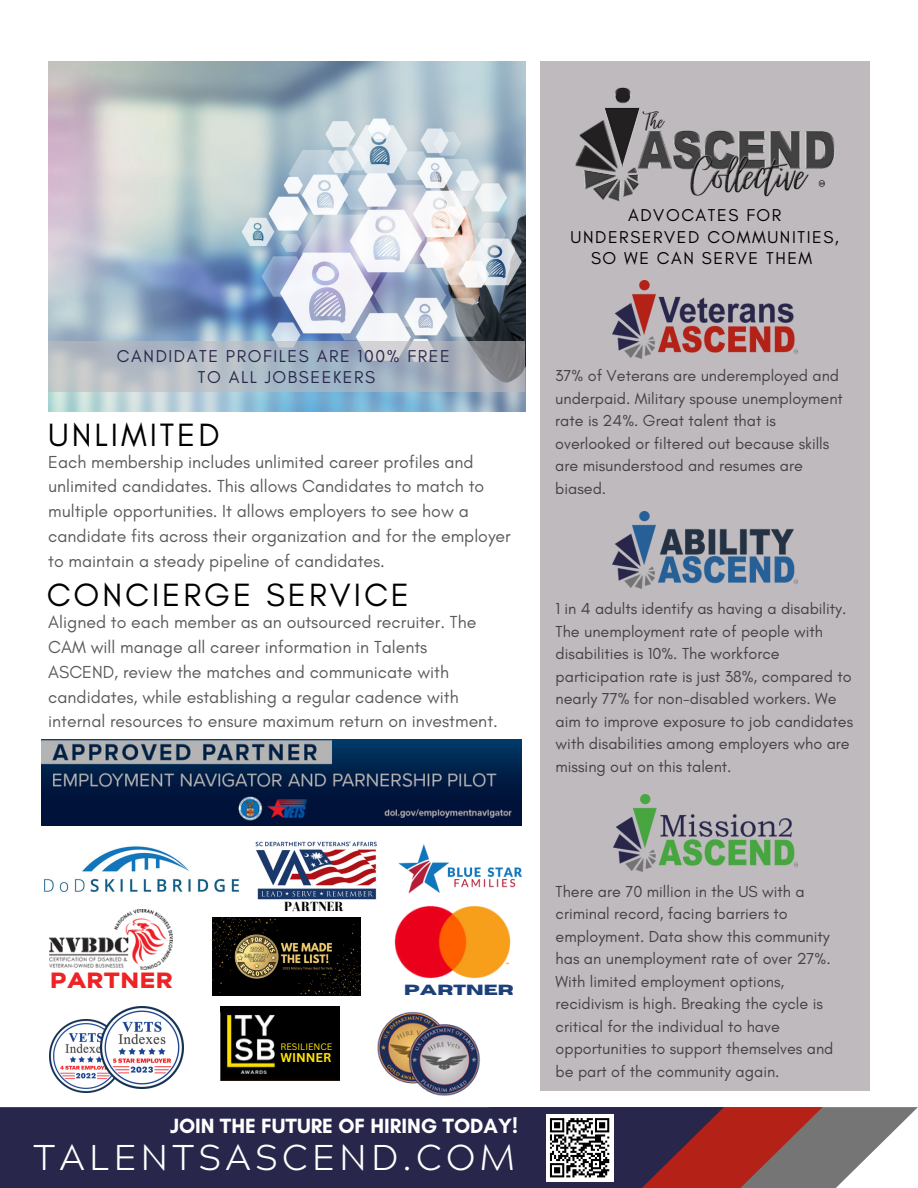
<style>
.page{position:relative;width:918px;height:1188px;background:#fff}
.page>*{position:absolute;margin:0;border:0;box-sizing:border-box;transform-origin:0 0}
.t1{font:300 35.85px "Acherus Grotesque";letter-spacing:.12em;color:#fff}
.t2{font:32.85px "Glacial Indifference";letter-spacing:.09em;color:#000}
.t3{font:900 22.05px "Gabriel Sans";letter-spacing:.065em;color:#ed2325}
.t4{font:700 21px "Glacial Indifference";color:#fff}
.t5{font:17.7px/24.8px "Glacial Indifference";color:#000}
.t6{font:17.4px/21.3px "Glacial Indifference";letter-spacing:.09em;color:#000;text-align:center}
.t7{font:17.4px "Glacial Indifference";letter-spacing:.09em;color:#28264a}
.t8{font:16.2px/22.5px "Glacial Indifference";color:#000}
.t9{font:700 14.7px "Horizon";color:#1e407a}
.t10{font:700 13.65px "Bodoni FLF";color:#000}
.t11{font:700 12.45px "Canva Sans";color:#ffe500}
.t12{font:9.15px "Canva Sans";color:#ffe500}
</style>
<div class="page">
<img style="left:49px;top:1019px;width:54px;height:73px">
<img style="left:377px;top:1012px;width:103px;height:84px">
<img style="left:41px;top:739px;width:481px;height:87px">
<img style="left:221px;top:1007px;width:119px;height:74px">
<img style="left:49px;top:909px;width:124px;height:60px">
<img style="left:44px;top:846px;width:196px;height:47px">
<div style="left:540px;top:62px;width:330px;height:1029px;background:#bebabd"></div>
<svg style="left:823px;top:1107px;width:95px;height:81px;fill:#757575"></svg>
<svg style="left:724px;top:1107px;width:99px;height:81px;background:#98443e"></svg>
<div style="left:0;top:1107px;width:724px;height:81px;background:#28264a"></div>
<div style="left:546px;top:1114px;width:67px;height:68px;background:#fff"></div>
<svg style="left:549px;top:1118px;width:61px;height:60px"></svg>
<img style="left:613px;top:281px;width:184px;height:77px">
<img style="left:613px;top:511px;width:184px;height:78px">
<img style="left:613px;top:794px;width:185px;height:78px">
<img style="left:255px;top:841px;width:122px;height:59px">
<img style="left:575px;top:87px;width:260px;height:115px">
<img style="left:48px;top:61px;width:477px;height:350px">
<svg style="left:49px;top:341px;width:476px;height:51px;background:#abb5bf"></svg>
<img style="left:398px;top:844px;width:124px;height:44px">
<img style="left:101px;top:1007px;width:82px;height:82px">
<img style="left:394px;top:888px;width:117px;height:91px">
<img style="left:212px;top:918px;width:149px;height:77px">
<p class="t7" style="left:117px;top:345px;width:334px">CANDIDATE PROFILES ARE 100% FREE</p>
<p class="t7" style="left:198px;top:367px;width:179px">TO ALL JOBSEEKERS</p>
<p class="t2" style="left:48px;top:415px;width:173px">UNLIMITED</p>
<p class="t5" style="left:48px;top:449px;width:464px">Each membership includes unlimited career profiles and unlimited candidates. This allows Candidates to match to multiple opportunities. It allows employers to see how a candidate fits across their organization and for the employer to maintain a steady pipeline of candidates.</p>
<p class="t2" style="left:47px;top:575px;width:364px">CONCIERGE SERVICE</p>
<p class="t5" style="left:48px;top:610px;width:451px">Aligned to each member as an outsourced recruiter. The CAM will manage all career information in Talents ASCEND, review the matches and communicate with candidates, while establishing a regular cadence with internal resources to ensure maximum return on investment.</p>
<p class="t6" style="left:571px;top:204px;width:270px">ADVOCATES FOR<br>UNDERSERVED COMMUNITIES,<br>SO WE CAN SERVE THEM</p>
<p class="t8" style="left:555px;top:364px;width:289px">37% of Veterans are underemployed and underpaid. Military spouse unemployment rate is 24%. Great talent that is overlooked or filtered out because skills are misunderstood and resumes are biased.</p>
<p class="t8" style="left:556px;top:597px;width:299px">1 in 4 adults identify as having a disability.<br>The unemployment rate of people with disabilities is 10%. The workforce participation rate is just 38%, compared to nearly 77% for non-disabled workers. We aim to improve exposure to job candidates with disabilities among employers who are missing out on this talent.</p>
<p class="t3" style="left:51px;top:971px;width:123px">PARTNER</p>
<p class="t10" style="left:284px;top:899px;width:61px">PARTNER</p>
<p class="t12" style="left:281px;top:1040px;width:53px">RESILIENCE</p>
<p class="t11" style="left:281px;top:1049px;width:53px">WINNER</p>
<p class="t9" style="left:404px;top:982px;width:111px">PARTNER</p>
<p class="t4" style="left:170px;top:1114px;width:349px">JOIN THE FUTURE OF HIRING TODAY!</p>
<p class="t1" style="left:34px;top:1143px;width:483px">TALENTSASCEND.COM</p>
<p class="t8" style="left:556px;top:880px;width:279px">There are 70 million in the US with a criminal record, facing barriers to employment. Data show this community has an unemployment rate of over 27%.<br>With limited employment options, recidivism is high. Breaking the cycle is critical for the individual to have opportunities to support themselves and be part of the community again.</p>
</div>
